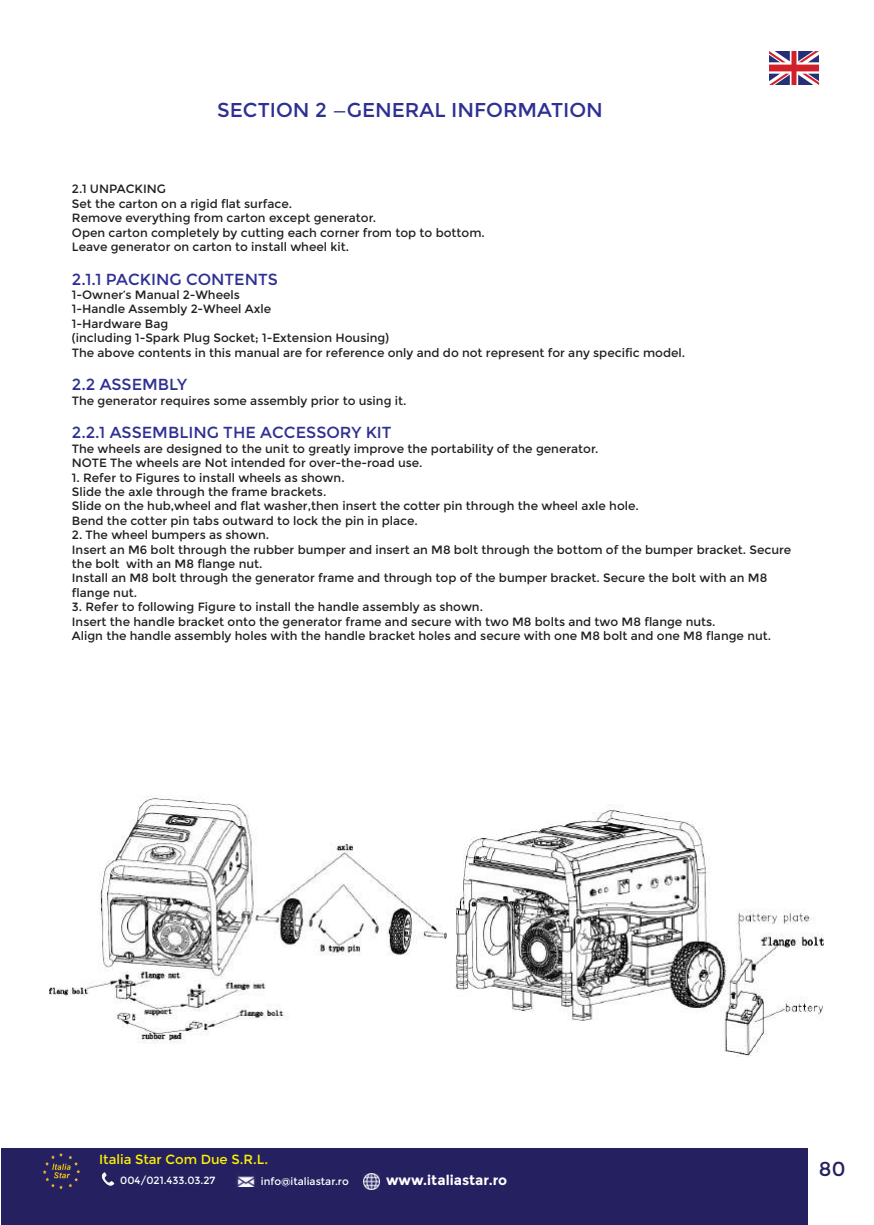
<style>
.page{position:relative;width:874px;height:1225px;background:#fff}
.page>*{position:absolute;margin:0;border:0;box-sizing:border-box;transform-origin:0 0}
.t1{font:20px "Montserrat";color:#2e3092}
.t2{font:20px "Montserrat";color:#252161}
.t3{font:16px "Montserrat";color:#2e3092}
.t4{font:700 13.8px "Montserrat";color:#fff}
.t5{font:13.2px "Montserrat";color:#fff101}
.t6{font:12px/14.4px "Montserrat";color:#231f20}
.t7{font:10.4px "Montserrat";color:#fff}
</style>
<div class="page">
<div style="left:1px;top:1149px;width:806px;height:76px;background:#252161"></div>
<img style="left:44px;top:1153px;width:36px;height:35px">
<svg style="left:101px;top:1172px;width:13px;height:13px"></svg>
<img style="left:236px;top:1176px;width:20px;height:11px">
<img style="left:363px;top:1173px;width:16px;height:16px">
<img style="left:769px;top:51px;width:48px;height:33px">
<img style="left:49px;top:795px;width:775px;height:261px">
<h1 class="t1" style="left:217px;top:98px;width:387px">SECTION 2 —GENERAL INFORMATION</h1>
<p class="t6" style="left:72px;top:182px;width:414px">2.1 UNPACKING<br>Set the carton on a rigid flat surface.<br>Remove everything from carton except generator.<br>Open carton completely by cutting each corner from top to bottom.<br>Leave generator on carton to install wheel kit.</p>
<h2 class="t3" style="left:72px;top:270px;width:207px">2.1.1 PACKING CONTENTS</h2>
<p class="t6" style="left:72px;top:288px;width:614px">1-Owner’s Manual 2-Wheels<br>1-Handle Assembly 2-Wheel Axle<br>1-Hardware Bag<br>(including 1-Spark Plug Socket; 1-Extension Housing)<br>The above contents in this manual are for reference only and do not represent for any specific model.</p>
<h2 class="t3" style="left:72px;top:375px;width:117px">2.2 ASSEMBLY</h2>
<p class="t6" style="left:72px;top:393px;width:336px">The generator requires some assembly prior to using it.</p>
<h2 class="t3" style="left:72px;top:423px;width:321px">2.2.1 ASSEMBLING THE ACCESSORY KIT</h2>
<p class="t6" style="left:72px;top:441px;width:528px">The wheels are designed to the unit to greatly improve the portability of the generator.<br>NOTE The wheels are Not intended for over-the-road use.</p>
<p class="t6" style="left:72px;top:470px;width:568px">1. Refer to Figures to install wheels as shown.<br>Slide the axle through the frame brackets.<br>Slide on the hub,wheel and flat washer,then insert the cotter pin through the wheel axle hole.<br>Bend the cotter pin tabs outward to lock the pin in place.</p>
<p class="t6" style="left:72px;top:528px;width:720px">2. The wheel bumpers as shown.<br>Insert an M6 bolt through the rubber bumper and insert an M8 bolt through the bottom of the bumper bracket. Secure the bolt with an M8 flange nut.<br>Install an M8 bolt through the generator frame and through top of the bumper bracket. Secure the bolt with an M8 flange nut.</p>
<p class="t6" style="left:72px;top:600px;width:700px">3. Refer to following Figure to install the handle assembly as shown.<br>Insert the handle bracket onto the generator frame and secure with two M8 bolts and two M8 flange nuts.<br>Align the handle assembly holes with the handle bracket holes and secure with one M8 bolt and one M8 flange nut.</p>
<p class="t5" style="left:99px;top:1152px;width:170px">Italia Star Com Due S.R.L.</p>
<p class="t7" style="left:120px;top:1174px;width:97px">004/021.433.03.27</p>
<p class="t7" style="left:261px;top:1175px;width:89px">info@italiastar.ro</p>
<p class="t4" style="left:386px;top:1171px;width:123px">www.italiastar.ro</p>
<h1 class="t2" style="left:818px;top:1157px;width:28px">80</h1>
</div>
